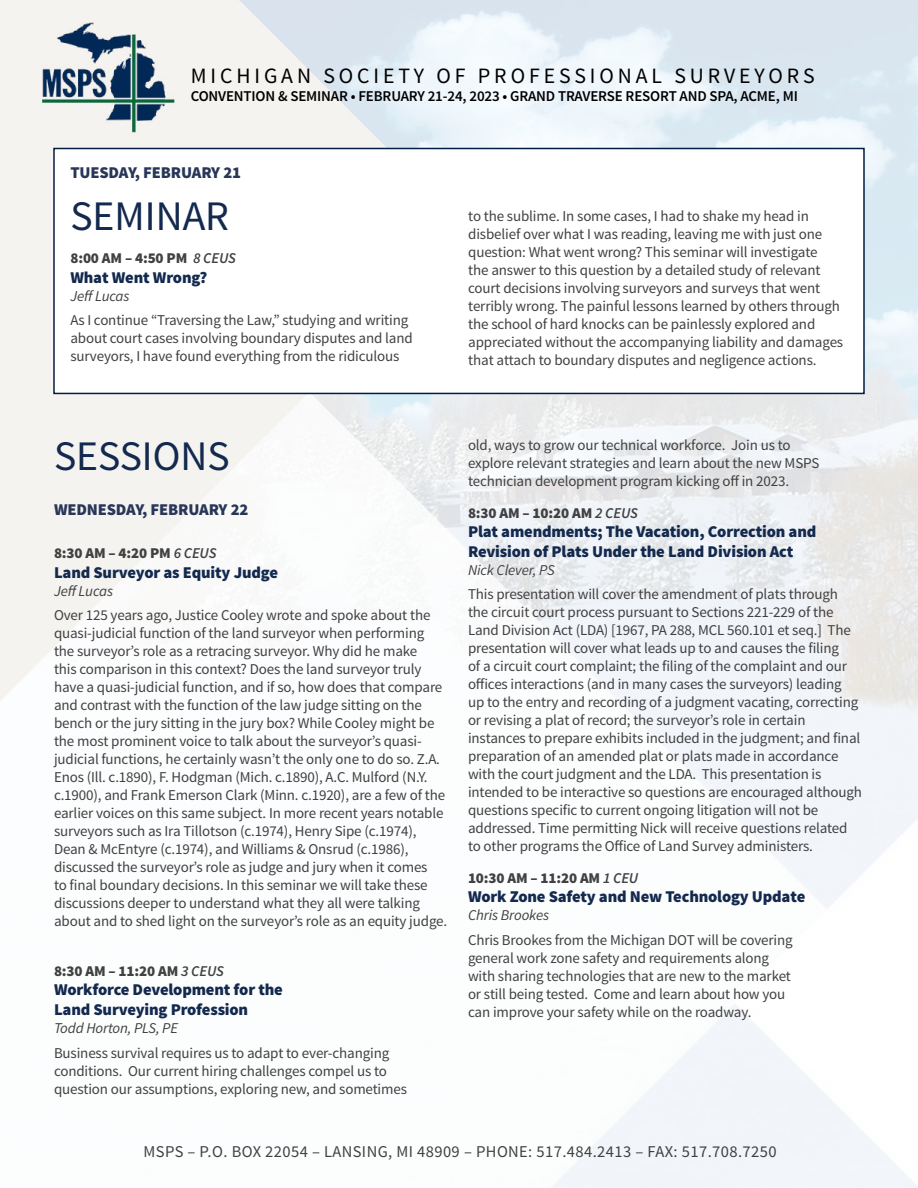
<style>
.page{position:relative;width:918px;height:1188px;background:#fff}
.page>*{position:absolute;margin:0;border:0;box-sizing:border-box;transform-origin:0 0}
.t1{font:42px "Source Sans Pro";color:#13294e}
.t2{font:21.9px "Source Sans Pro";letter-spacing:.18em;color:#000}
.t3{font:900 16.5px/19.5px "Source Sans Pro";letter-spacing:-.01em;color:#13294e}
.t4{font:16.5px "Source Sans Pro";letter-spacing:.025em;color:#414042}
.t5{font:900 16.5px "Source Sans Pro";letter-spacing:-.01em;color:#283658}
.t6{font:15px/18px "Source Sans Pro";letter-spacing:-.01em;color:#414042}
.t7{font:900 15px "Source Sans Pro";letter-spacing:-.01em;color:#414042}
.t8{font:600 15px "Source Sans Pro";letter-spacing:-.01em;color:#000}
.t9{font:italic 15px "Source Sans Pro";letter-spacing:-.01em;color:#414042}
.s1{font-weight:600;font-style:italic}
</style>
<div class="page">
<img style="left:1px;top:0;width:917px;height:1188px">
<img style="left:27px;top:16px;width:158px;height:122px">
<div style="left:53px;top:148px;width:812px;height:246px;background:#fff;border:2px solid #001e42"></div>
<h2 class="t2" style="left:191px;top:62px;width:625px">MICHIGAN SOCIETY OF PROFESSIONAL SURVEYORS</h2>
<p class="t8" style="left:191px;top:87px;width:609px">CONVENTION &amp; SEMINAR • FEBRUARY 21-24, 2023 • GRAND TRAVERSE RESORT AND SPA, ACME, MI</p>
<p class="t5" style="left:70px;top:161px;width:172px">TUESDAY, FEBRUARY 21</p>
<h1 class="t1" style="left:70px;top:190px;width:161px">SEMINAR</h1>
<p class="t7" style="left:70px;top:248px;width:167px">8:00 AM – 4:50 PM <span class="s1">8 CEUS</span></p>
<p class="t3" style="left:70px;top:268px;width:138px">What Went Wrong?</p>
<p class="t9" style="left:70px;top:286px;width:61px">Jeff Lucas</p>
<p class="t6" style="left:70px;top:312px;width:344px">As I continue “Traversing the Law,” studying and writing about court cases involving boundary disputes and land surveyors, I have found everything from the ridiculous</p>
<p class="t6" style="left:468px;top:208px;width:377px">to the sublime. In some cases, I had to shake my head in disbelief over what I was reading, leaving me with just one question: What went wrong? This seminar will investigate<br>the answer to this question by a detailed study of relevant court decisions involving surveyors and surveys that went terribly wrong. The painful lessons learned by others through the school of hard knocks can be painlessly explored and appreciated without the accompanying liability and damages that attach to boundary disputes and negligence actions.</p>
<h1 class="t1" style="left:54px;top:430px;width:177px">SESSIONS</h1>
<p class="t5" style="left:54px;top:499px;width:196px">WEDNESDAY, FEBRUARY 22</p>
<p class="t7" style="left:54px;top:543px;width:164px">8:30 AM – 4:20 PM <span class="s1">6 CEUS</span></p>
<p class="t3" style="left:54px;top:563px;width:226px">Land Surveyor as Equity Judge</p>
<p class="t9" style="left:54px;top:581px;width:61px">Jeff Lucas</p>
<p class="t6" style="left:54px;top:607px;width:395px">Over 125 years ago, Justice Cooley wrote and spoke about the quasi-judicial function of the land surveyor when performing the surveyor’s role as a retracing surveyor. Why did he make<br>this comparison in this context? Does the land surveyor truly have a quasi-judicial function, and if so, how does that compare and contrast with the function of the law judge sitting on the bench or the jury sitting in the jury box? While Cooley might be the most prominent voice to talk about the surveyor’s quasi&shy;judicial functions, he certainly wasn’t the only one to do so. Z.A.<br>Enos (Ill. c.1890), F. Hodgman (Mich. c.1890), A.C. Mulford (N.Y. c.1900), and Frank Emerson Clark (Minn. c.1920), are a few of the earlier voices on this same subject. In more recent years notable surveyors such as Ira Tillotson (c.1974), Henry Sipe (c.1974), Dean &amp; McEntyre (c.1974), and Williams &amp; Onsrud (c.1986), discussed the surveyor’s role as judge and jury when it comes<br>to final boundary decisions. In this seminar we will take these discussions deeper to understand what they all were talking about and to shed light on the surveyor’s role as an equity judge.</p>
<p class="t7" style="left:54px;top:961px;width:171px">8:30 AM – 11:20 AM <span class="s1">3 CEUS</span></p>
<p class="t3" style="left:54px;top:981px;width:230px">Workforce Development for the<br>Land Surveying Profession</p>
<p class="t9" style="left:54px;top:1019px;width:125px">Todd Horton, PLS, PE</p>
<p class="t6" style="left:54px;top:1044px;width:355px">Business survival requires us to adapt to ever-changing conditions. Our current hiring challenges compel us to question our assumptions, exploring new, and sometimes</p>
<p class="t6" style="left:468px;top:436px;width:353px">old, ways to grow our technical workforce. Join us to explore relevant strategies and learn about the new MSPS technician development program kicking off in 2023.</p>
<p class="t7" style="left:468px;top:503px;width:171px">8:30 AM – 10:20 AM <span class="s1">2 CEUS</span></p>
<p class="t3" style="left:468px;top:523px;width:350px">Plat amendments; The Vacation, Correction and<br>Revision of Plats Under the Land Division Act</p>
<p class="t9" style="left:468px;top:560px;width:88px">Nick Clever, PS</p>
<p class="t6" style="left:468px;top:586px;width:395px">This presentation will cover the amendment of plats through the circuit court process pursuant to Sections 221-229 of the Land Division Act (LDA) [1967, PA 288, MCL 560.101 et seq.] The presentation will cover what leads up to and causes the filing<br>of a circuit court complaint; the filing of the complaint and our offices interactions (and in many cases the surveyors) leading<br>up to the entry and recording of a judgment vacating, correcting or revising a plat of record; the surveyor’s role in certain instances to prepare exhibits included in the judgment; and final preparation of an amended plat or plats made in accordance with the court judgment and the LDA. This presentation is intended to be interactive so questions are encouraged although questions specific to current ongoing litigation will not be addressed. Time permitting Nick will receive questions related to other programs the Office of Land Survey administers.</p>
<p class="t7" style="left:468px;top:868px;width:172px">10:30 AM – 11:20 AM <span class="s1">1 CEU</span></p>
<p class="t3" style="left:468px;top:888px;width:339px">Work Zone Safety and New Technology Update</p>
<p class="t9" style="left:468px;top:906px;width:83px">Chris Brookes</p>
<p class="t6" style="left:468px;top:931px;width:326px">Chris Brookes from the Michigan DOT will be covering general work zone safety and requirements along with sharing technologies that are new to the market or still being tested. Come and learn about how you can improve your safety while on the roadway.</p>
<p class="t4" style="left:144px;top:1141px;width:635px">MSPS – P.O. BOX 22054 – LANSING, MI 48909 – PHONE: 517.484.2413 – FAX: 517.708.7250</p>
</div>
